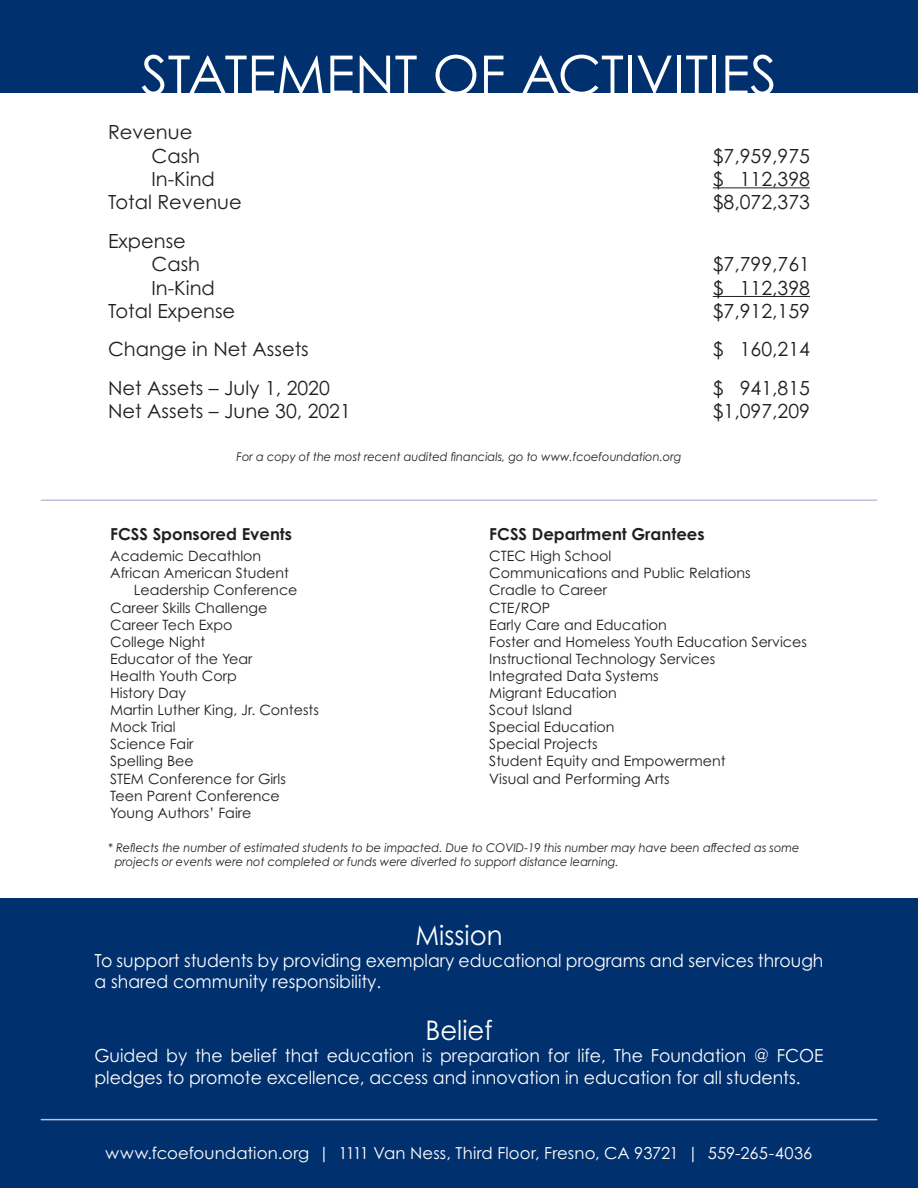
<style>
.page{position:relative;width:918px;height:1188px;background:#fff}
.page>*{position:absolute;margin:0;border:0;box-sizing:border-box;transform-origin:0 0}
.t1{font:54px "Century Gothic Pro";letter-spacing:-.005em;color:#fff}
.t2{font:27px "Century Gothic Pro";color:#fff;scale:.96 1}
.t3{font:19.5px "Century Gothic Pro";color:#231f20}
.t4{font:18px/21.6px "Century Gothic Pro";color:#fff;scale:.96 1}
.t5{font:16.5px "Century Gothic Pro";letter-spacing:.005em;color:#fff}
.t6{font:700 16.5px "Century Gothic Pro";color:#231f20}
.t7{font:14.25px "Century Gothic Pro";color:#231f20}
.t8{font:14.25px "Century Gothic Pro";color:#231f20;scale:.96 1}
.t9{font:italic 12px/14.4px "Century Gothic Pro";color:#231f20;scale:.95 1}
</style>
<div class="page">
<div style="left:0;top:898px;width:918px;height:290px;background:#00306d"></div>
<hr style="left:713px;top:187px;width:97px;height:1px;background:#231f20">
<hr style="left:713px;top:296px;width:97px;height:1px;background:#231f20">
<hr style="left:41px;top:500px;width:836px;height:1px;background:#bac1d9">
<hr style="left:41px;top:1119px;width:836px;height:1px;background:#bac1d9">
<div style="left:0;top:0;width:918px;height:93px;background:#00306d"></div>
<p class="t1" style="left:141px;top:42px;width:637px">STATEMENT OF ACTIVITIES</p>
<p class="t3" style="left:108px;top:120px;width:86px">Revenue</p>
<p class="t3" style="left:152px;top:144px;width:50px">Cash</p>
<p class="t3" style="left:713px;top:144px;width:99px">$7,959,975</p>
<p class="t3" style="left:152px;top:167px;width:65px">In-Kind</p>
<p class="t3" style="left:713px;top:167px;width:99px">$ 112,398</p>
<p class="t3" style="left:108px;top:190px;width:135px">Total Revenue</p>
<p class="t3" style="left:713px;top:190px;width:99px">$8,072,373</p>
<p class="t3" style="left:108px;top:229px;width:79px">Expense</p>
<p class="t3" style="left:152px;top:252px;width:50px">Cash</p>
<p class="t3" style="left:713px;top:252px;width:99px">$7,799,761</p>
<p class="t3" style="left:152px;top:276px;width:65px">In-Kind</p>
<p class="t3" style="left:713px;top:276px;width:99px">$ 112,398</p>
<p class="t3" style="left:108px;top:299px;width:129px">Total Expense</p>
<p class="t3" style="left:713px;top:299px;width:99px">$7,912,159</p>
<p class="t3" style="left:108px;top:337px;width:202px">Change in Net Assets</p>
<p class="t3" style="left:713px;top:337px;width:99px">$ 160,214</p>
<p class="t3" style="left:108px;top:376px;width:223px">Net Assets – July 1, 2020</p>
<p class="t3" style="left:713px;top:376px;width:99px">$ 941,815</p>
<p class="t3" style="left:108px;top:399px;width:244px">Net Assets – June 30, 2021</p>
<p class="t3" style="left:713px;top:399px;width:99px">$1,097,209</p>
<p class="t9" style="left:237px;top:450px;width:470px">For a copy of the most recent audited financials, go to www.fcoefoundation.org</p>
<p class="t6" style="left:110px;top:524px;width:184px">FCSS Sponsored Events</p>
<p class="t6" style="left:489px;top:524px;width:217px">FCSS Department Grantees</p>
<p class="t7" style="left:110px;top:547px;width:153px">Academic Decathlon</p>
<p class="t7" style="left:110px;top:565px;width:180px">African American Student</p>
<p class="t7" style="left:134px;top:582px;width:165px">Leadership Conference</p>
<p class="t7" style="left:110px;top:599px;width:159px">Career Skills Challenge</p>
<p class="t7" style="left:110px;top:616px;width:124px">Career Tech Expo</p>
<p class="t7" style="left:110px;top:633px;width:97px">College Night</p>
<p class="t7" style="left:110px;top:650px;width:144px">Educator of the Year</p>
<p class="t7" style="left:110px;top:667px;width:128px">Health Youth Corp</p>
<p class="t7" style="left:110px;top:684px;width:78px">History Day</p>
<p class="t7" style="left:110px;top:701px;width:210px">Martin Luther King, Jr. Contests</p>
<p class="t8" style="left:110px;top:718px;width:70px">Mock Trial</p>
<p class="t7" style="left:110px;top:736px;width:85px">Science Fair</p>
<p class="t7" style="left:110px;top:753px;width:85px">Spelling Bee</p>
<p class="t7" style="left:110px;top:770px;width:177px">STEM Conference for Girls</p>
<p class="t7" style="left:110px;top:787px;width:171px">Teen Parent Conference</p>
<p class="t7" style="left:110px;top:804px;width:143px">Young Authors’ Faire</p>
<p class="t7" style="left:489px;top:547px;width:124px">CTEC High School</p>
<p class="t7" style="left:489px;top:565px;width:263px">Communications and Public Relations</p>
<p class="t7" style="left:489px;top:582px;width:119px">Cradle to Career</p>
<p class="t7" style="left:489px;top:599px;width:62px">CTE/ROP</p>
<p class="t7" style="left:489px;top:616px;width:179px">Early Care and Education</p>
<p class="t7" style="left:489px;top:633px;width:319px">Foster and Homeless Youth Education Services</p>
<p class="t7" style="left:489px;top:650px;width:228px">Instructional Technology Services</p>
<p class="t7" style="left:489px;top:667px;width:171px">Integrated Data Systems</p>
<p class="t7" style="left:489px;top:684px;width:129px">Migrant Education</p>
<p class="t7" style="left:489px;top:701px;width:84px">Scout Island</p>
<p class="t7" style="left:489px;top:718px;width:127px">Special Education</p>
<p class="t7" style="left:489px;top:736px;width:110px">Special Projects</p>
<p class="t7" style="left:489px;top:753px;width:238px">Student Equity and Empowerment</p>
<p class="t7" style="left:489px;top:770px;width:182px">Visual and Performing Arts</p>
<p class="t9" style="left:115px;top:840px;width:722px;text-indent:-7px">* Reflects the number of estimated students to be impacted. Due to COVID-19 this number may have been affected as some projects or events were not completed or funds were diverted to support distance learning.</p>
<p class="t2" style="left:415px;top:919px;width:92px">Mission</p>
<p class="t4" style="left:94px;top:949px;width:761px">To support students by providing exemplary educational programs and services through a shared community responsibility.</p>
<p class="t2" style="left:425px;top:1014px;width:71px">Belief</p>
<p class="t4" style="left:94px;top:1044px;width:761px">Guided by the belief that education is preparation for life, The Foundation @ FCOE pledges to promote excellence, access and innovation in education for all students.</p>
<p class="t5" style="left:106px;top:1142px;width:708px">www.fcoefoundation.org | 1111 Van Ness, Third Floor, Fresno, CA 93721 | 559-265-4036</p>
</div>
